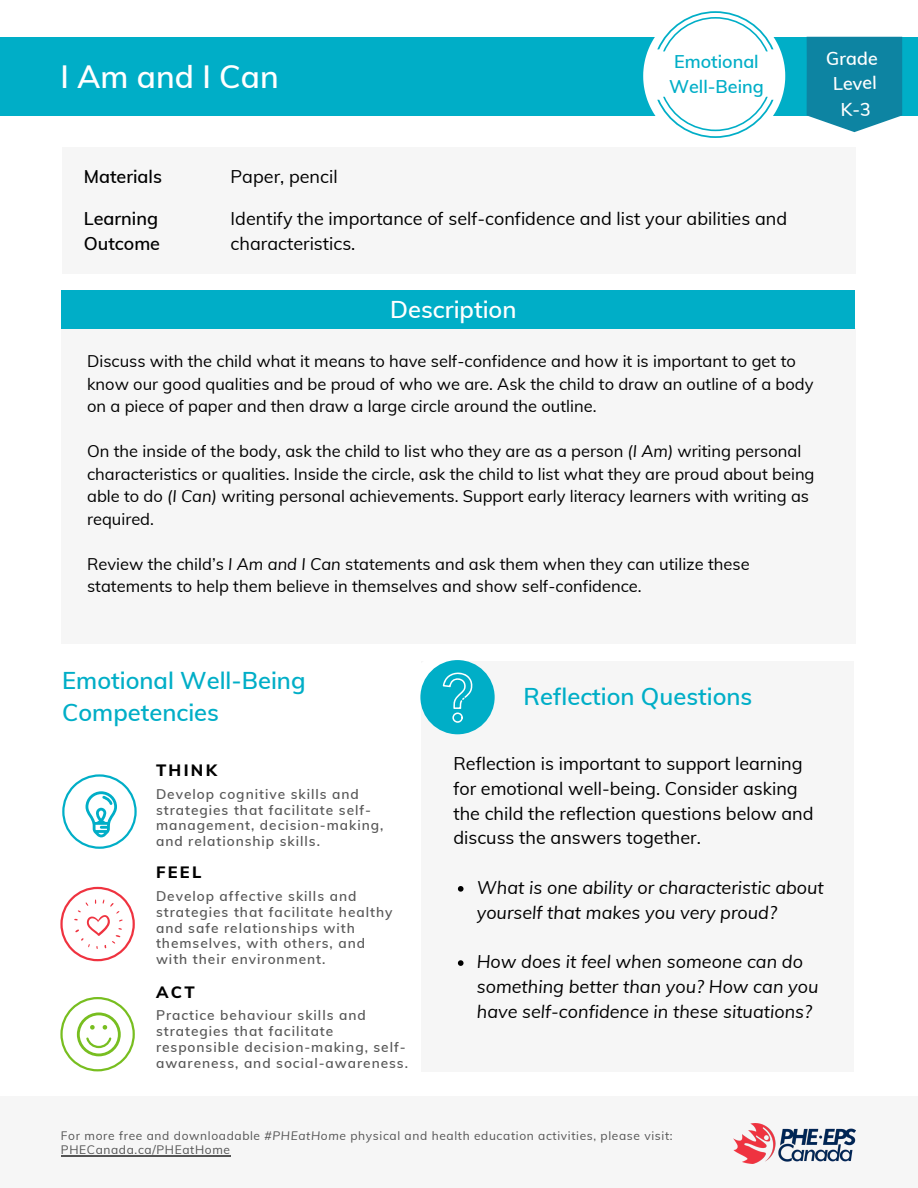
<style>
.page{position:relative;width:918px;height:1188px;background:#fff}
.page>*{position:absolute;margin:0;border:0;box-sizing:border-box;transform-origin:0 0}
.t1{font:600 31.5px "Muli";color:#fff}
.t2{font:600 23.7px/32.7px "Muli";color:#00aec7}
.t3{font:600 23.7px "Muli";color:#fff}
.t4{font:18px/24.8px "Muli";color:#000}
.t5{font:italic 18px/24.8px "Muli";color:#000}
.t6{font:600 18px/24.8px "Muli";color:#000}
.t7{font:600 18px/25px "Muli";color:#00aec7}
.t8{font:600 18px/25.5px "Muli";color:#fff;text-align:center}
.t9{font:16.5px/22.5px "Muli";color:#000}
.t10{font:800 16.5px "Muli";letter-spacing:.14em;color:#000}
.t11{font:600 13.65px/15.9px "Muli";letter-spacing:.07em;color:#545454}
.t12{font:12px/14.1px "Muli";letter-spacing:.055em;color:#545454}
.s1{font-style:italic}
</style>
<div class="page">
<div style="left:0;top:37px;width:918px;height:79px;background:#00aec7"></div>
<div style="left:62px;top:147px;width:794px;height:127px;background:#f6f6f6"></div>
<svg style="left:643px;top:11px;width:142px;height:127px"></svg>
<svg style="left:807px;top:37px;width:95px;height:95px"></svg>
<div style="left:0;top:1096px;width:918px;height:92px;background:#f6f6f6"></div>
<img style="left:734px;top:1123px;width:121px;height:41px">
<div style="left:61px;top:328px;width:794px;height:316px;background:#f6f6f6"></div>
<div style="left:61px;top:290px;width:793px;height:38px;background:#00aec7"></div>
<svg style="left:60px;top:887px;width:75px;height:74px"></svg>
<svg style="left:60px;top:997px;width:75px;height:74px"></svg>
<div style="left:422px;top:661px;width:432px;height:411px;background:#f6f6f6"></div>
<svg style="left:62px;top:774px;width:75px;height:75px"></svg>
<div style="left:420px;top:660px;width:75px;height:74px;background:#00aec7;border-radius:50%"></div>
<svg style="left:420px;top:660px;width:53px;height:63px"></svg>
<svg style="left:458px;top:886px;width:6px;height:6px"></svg>
<svg style="left:458px;top:960px;width:6px;height:6px"></svg>
<hr style="left:61px;top:1155px;width:170px;height:1px;background:#545454">
<h1 class="t1" style="left:60px;top:56px;width:220px">I Am and I Can</h1>
<p class="t7" style="left:669px;top:49px;width:96px">Emotional<br>Well-Being</p>
<p class="t8" style="left:826px;top:46px;width:53px;rotate:-1deg">Grade<br>Level<br>K-3</p>
<p class="t6" style="left:84px;top:164px;width:80px">Materials</p>
<p class="t6" style="left:84px;top:206px;width:78px">Learning<br>Outcome</p>
<p class="t4" style="left:231px;top:164px;width:109px">Paper, pencil</p>
<p class="t4" style="left:231px;top:206px;width:558px">Identify the importance of self-confidence and list your abilities and characteristics.</p>
<h2 class="t3" style="left:390px;top:294px;width:128px">Description</h2>
<p class="t9" style="left:87px;top:350px;width:728px">Discuss with the child what it means to have self-confidence and how it is important to get to know our good qualities and be proud of who we are. Ask the child to draw an outline of a body on a piece of paper and then draw a large circle around the outline.</p>
<p class="t9" style="left:87px;top:440px;width:729px">On the inside of the body, ask the child to list who they are as a person <span class="s1">(I Am)</span> writing personal characteristics or qualities. Inside the circle, ask the child to list what they are proud about being able to do <span class="s1">(I Can)</span> writing personal achievements. Support early literacy learners with writing as required.</p>
<p class="t9" style="left:87px;top:552px;width:664px">Review the child’s <span class="s1">I Am and I Can</span> statements and ask them when they can utilize these statements to help them believe in themselves and show self-confidence.</p>
<h2 class="t2" style="left:62px;top:663px;width:245px">Emotional Well-Being<br>Competencies</h2>
<p class="t10" style="left:156px;top:760px;width:62px">THINK</p>
<p class="t11" style="left:156px;top:786px;width:229px">Develop cognitive skills and strategies that facilitate self&shy;management, decision-making, and relationship skills.</p>
<p class="t10" style="left:156px;top:862px;width:47px">FEEL</p>
<p class="t11" style="left:156px;top:888px;width:238px">Develop affective skills and strategies that facilitate healthy and safe relationships with themselves, with others, and with their environment.</p>
<p class="t10" style="left:156px;top:981px;width:40px">ACT</p>
<p class="t11" style="left:156px;top:1007px;width:253px">Practice behaviour skills and strategies that facilitate responsible decision-making, self&shy;awareness, and social-awareness.</p>
<h2 class="t2" style="left:524px;top:680px;width:230px">Reflection Questions</h2>
<p class="t4" style="left:453px;top:751px;width:362px">Reflection is important to support learning for emotional well-being. Consider asking the child the reflection questions below and discuss the answers together.</p>
<p class="t5" style="left:477px;top:875px;width:349px">What is one ability or characteristic about yourself that makes you very proud?</p>
<p class="t5" style="left:477px;top:949px;width:343px">How does it feel when someone can do something better than you? How can you have self-confidence in these situations?</p>
<p class="t12" style="left:61px;top:1129px;width:613px">For more free and downloadable <span class="s1">#PHEatHome</span> physical and health education activities, please visit:<br>PHECanada.ca/PHEatHome</p>
</div>
